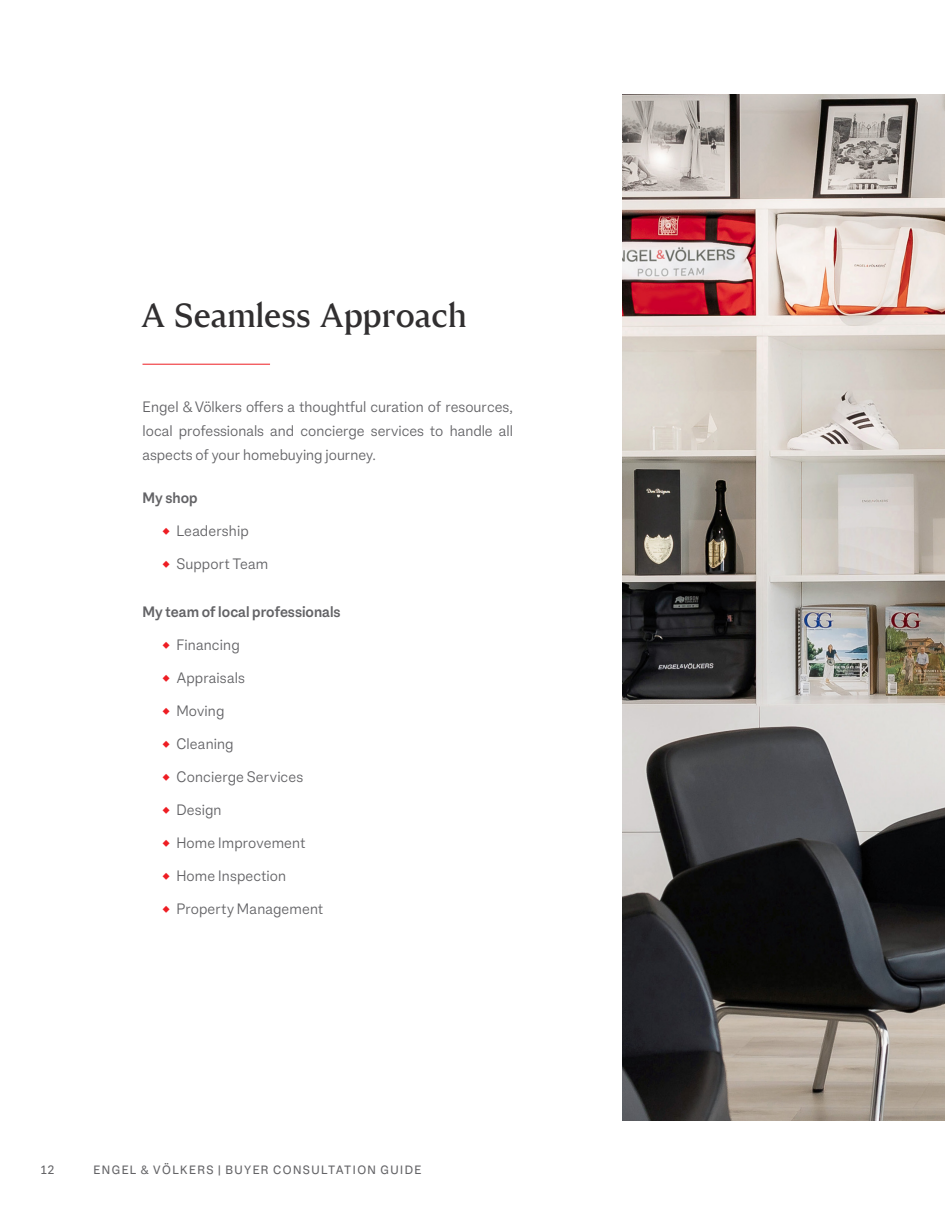
<style>
.page{position:relative;width:945px;height:1215px;background:#fff}
.page>*{position:absolute;margin:0;border:0;box-sizing:border-box;transform-origin:0 0}
.NEWText_Font_Headline{font:700 33px "Engel Voelkers Head";color:#312f30}
.t1{font:300 15px/24px "Engel Voelkers Text";letter-spacing:.005em;color:#636366;text-align:justify}
.t2{font:700 15px "Engel Voelkers Text";color:#636366}
.t3{font:12px "Engel Voelkers Text";letter-spacing:.12em;color:#636366}
.s1{font-family:"Engel Voelkers Head";font-weight:700;font-size:20.25px;color:#ee1d23}
</style>
<div class="page">
<hr style="left:142px;top:364px;width:128px;height:1px;background:#ee1d23">
<img style="left:623px;top:94px;width:322px;height:1026px">
<p class="NEWText_Font_Headline" style="left:141px;top:294px;width:327px">A Seamless Approach</p>
<p class="t1" style="left:143px;top:395px;width:372px">Engel &amp; Völkers offers a thoughtful curation of resources, local professionals and concierge services to handle all aspects of your homebuying journey.</p>
<p class="t2" style="left:143px;top:488px;width:57px">My shop</p>
<p class="t1" style="left:161px;top:519px;width:89px"><span class="s1">•</span> Leadership</p>
<p class="t1" style="left:161px;top:552px;width:108px"><span class="s1">•</span> Support Team</p>
<p class="t2" style="left:143px;top:602px;width:200px">My team of local professionals</p>
<p class="t1" style="left:161px;top:633px;width:80px"><span class="s1">•</span> Financing</p>
<p class="t1" style="left:161px;top:666px;width:85px"><span class="s1">•</span> Appraisals</p>
<p class="t1" style="left:161px;top:699px;width:64px"><span class="s1">•</span> Moving</p>
<p class="t1" style="left:161px;top:732px;width:74px"><span class="s1">•</span> Cleaning</p>
<p class="t1" style="left:161px;top:765px;width:143px"><span class="s1">•</span> Concierge Services</p>
<p class="t1" style="left:161px;top:798px;width:62px"><span class="s1">•</span> Design</p>
<p class="t1" style="left:161px;top:831px;width:145px"><span class="s1">•</span> Home Improvement</p>
<p class="t1" style="left:161px;top:864px;width:126px"><span class="s1">•</span> Home Inspection</p>
<p class="t1" style="left:161px;top:897px;width:163px"><span class="s1">•</span> Property Management</p>
<p class="t3" style="left:40px;top:1162px;width:16px">12</p>
<p class="t3" style="left:94px;top:1162px;width:329px">ENGEL &amp; VÖLKERS | BUYER CONSULTATION GUIDE</p>
</div>
